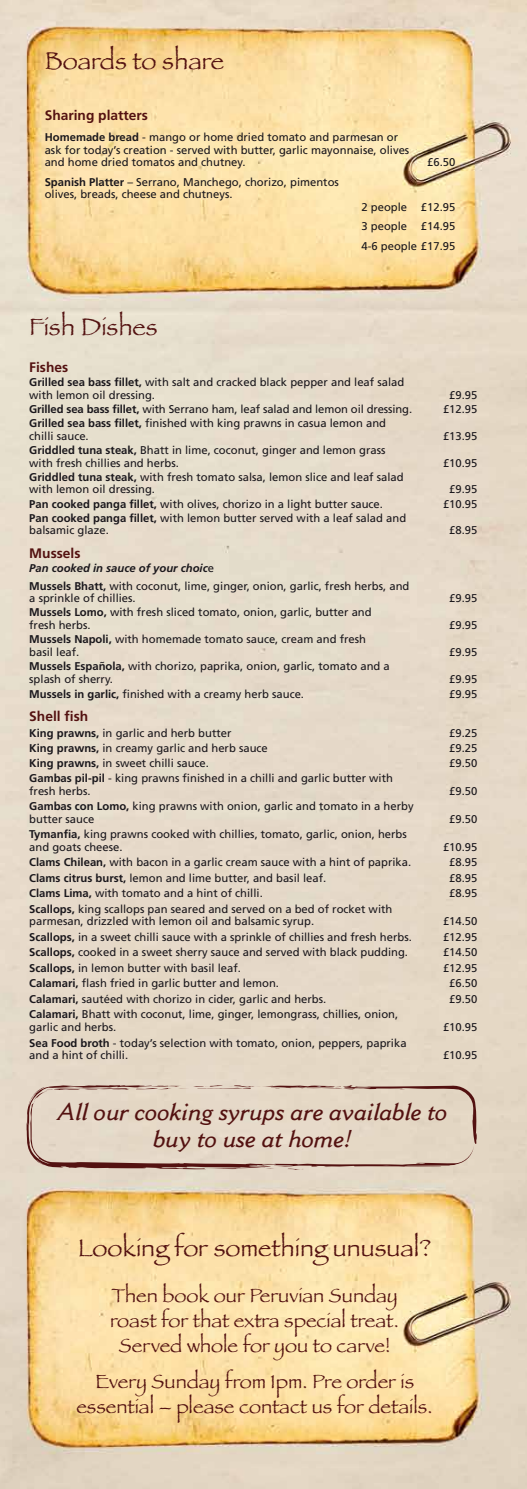
<style>
.page{position:relative;width:527px;height:1489px;background:#fff}
.page>*{position:absolute;margin:0;border:0;box-sizing:border-box;transform-origin:0 0}
.t1{font:25px "Papyrus";color:#531110}
.t2{font:italic 600 23.75px/27.5px "Cantoria";color:#531110;text-align:center}
.t3{font:20px/25px "Papyrus";color:#531110;text-align:center}
.t4{font:700 13.75px "Frutiger";color:#531110}
.t5{font:11.25px/12.5px "Frutiger";color:#1a171c}
.s1{font-weight:700}
.s2{font-weight:700;font-style:italic}
</style>
<div class="page">
<img style="left:0;top:0;width:526px;height:1488px">
<svg style="left:26px;top:1084px;width:450px;height:86px;background:#dcccbb"></svg>
<h1 class="t1" style="left:45px;top:46px;width:181px">Boards to share</h1>
<p class="t4" style="left:45px;top:107px;width:105px">Sharing platters</p>
<p class="t5" style="left:45px;top:131px;width:366px"><span class="s1">Homemade bread</span> - mango or home dried tomato and parmesan or ask for today’s creation - served with butter, garlic mayonnaise, olives and home dried tomatos and chutney.</p>
<p class="t5" style="left:426px;top:156px;width:30px">£6.50</p>
<p class="t5" style="left:45px;top:175px;width:295px"><span class="s1">Spanish Platter</span> – Serrano, Manchego, chorizo, pimentos olives, breads, cheese and chutneys.</p>
<p class="t5" style="left:361px;top:197px;width:95px;line-height:19.6px;text-align:justify">2 people £12.95<br>3 people £14.95<br>4-6 people £17.95</p>
<h1 class="t1" style="left:29px;top:311px;width:130px">Fish Dishes</h1>
<p class="t4" style="left:29px;top:359px;width:40px">Fishes</p>
<p class="t5" style="left:29px;top:376px;width:376px"><span class="s1">Grilled sea bass fillet,</span> with salt and cracked black pepper and leaf salad with lemon oil dressing.</p>
<p class="t5" style="left:449px;top:388px;width:30px">£9.95</p>
<p class="t5" style="left:29px;top:402px;width:384px"><span class="s1">Grilled sea bass fillet,</span> with Serrano ham, leaf salad and lemon oil dressing.</p>
<p class="t5" style="left:442px;top:402px;width:36px">£12.95</p>
<p class="t5" style="left:29px;top:417px;width:358px"><span class="s1">Grilled sea bass fillet,</span> finished with king prawns in casua lemon and chilli sauce.</p>
<p class="t5" style="left:442px;top:429px;width:36px">£13.95</p>
<p class="t5" style="left:29px;top:444px;width:357px"><span class="s1">Griddled tuna steak,</span> Bhatt in lime, coconut, ginger and lemon grass with fresh chillies and herbs.</p>
<p class="t5" style="left:29px;top:470px;width:375px"><span class="s1">Griddled tuna steak,</span> with fresh tomato salsa, lemon slice and leaf salad with lemon oil dressing.</p>
<p class="t5" style="left:442px;top:456px;width:36px">£10.95</p>
<p class="t5" style="left:449px;top:483px;width:30px">£9.95</p>
<p class="t5" style="left:29px;top:497px;width:355px"><span class="s1">Pan cooked panga fillet,</span> with olives, chorizo in a light butter sauce.</p>
<p class="t5" style="left:442px;top:497px;width:36px">£10.95</p>
<p class="t5" style="left:29px;top:511px;width:378px"><span class="s1">Pan cooked panga fillet,</span> with lemon butter served with a leaf salad and balsamic glaze.</p>
<p class="t5" style="left:449px;top:524px;width:30px">£8.95</p>
<p class="t4" style="left:29px;top:544px;width:53px">Mussels</p>
<p class="t5" style="left:29px;top:559px;width:381px;line-height:17.9px"><span class="s2">Pan cooked in sauce of your choic</span>e<br><span class="s1">Mussels Bhatt,</span> with coconut, lime, ginger, onion, garlic, fresh herbs, and</p>
<p class="t5" style="left:29px;top:592px;width:108px">a sprinkle of chillies.</p>
<p class="t5" style="left:449px;top:592px;width:30px">£9.95</p>
<p class="t5" style="left:29px;top:606px;width:343px"><span class="s1">Mussels Lomo,</span> with fresh sliced tomato, onion, garlic, butter and fresh herbs.</p>
<p class="t5" style="left:449px;top:618px;width:30px">£9.95</p>
<p class="t5" style="left:29px;top:633px;width:338px"><span class="s1">Mussels Napoli,</span> with homemade tomato sauce, cream and fresh basil leaf.</p>
<p class="t5" style="left:29px;top:659px;width:362px"><span class="s1">Mussels Española,</span> with chorizo, paprika, onion, garlic, tomato and a splash of sherry.</p>
<p class="t5" style="left:449px;top:645px;width:30px">£9.95</p>
<p class="t5" style="left:449px;top:672px;width:30px">£9.95</p>
<p class="t5" style="left:29px;top:687px;width:276px"><span class="s1">Mussels in garlic,</span> finished with a creamy herb sauce.</p>
<p class="t5" style="left:449px;top:687px;width:30px">£9.95</p>
<p class="t4" style="left:29px;top:708px;width:60px">Shell fish</p>
<p class="t5" style="left:29px;top:726px;width:203px"><span class="s1">King prawns,</span> in garlic and herb butter</p>
<p class="t5" style="left:449px;top:726px;width:30px">£9.25</p>
<p class="t5" style="left:29px;top:742px;width:240px"><span class="s1">King prawns,</span> in creamy garlic and herb sauce</p>
<p class="t5" style="left:449px;top:742px;width:30px">£9.25</p>
<p class="t5" style="left:29px;top:756px;width:181px"><span class="s1">King prawns,</span> in sweet chilli sauce.</p>
<p class="t5" style="left:449px;top:756px;width:30px">£9.50</p>
<p class="t5" style="left:29px;top:771px;width:365px"><span class="s1">Gambas pil-pil</span> - king prawns finished in a chilli and garlic butter with fresh herbs.</p>
<p class="t5" style="left:449px;top:784px;width:30px">£9.50</p>
<p class="t5" style="left:29px;top:799px;width:385px"><span class="s1">Gambas con Lomo,</span> king prawns with onion, garlic and tomato in a herby butter sauce</p>
<p class="t5" style="left:29px;top:827px;width:378px"><span class="s1">Tymanfia,</span> king prawns cooked with chillies, tomato, garlic, onion, herbs and goats cheese.</p>
<p class="t5" style="left:449px;top:812px;width:30px">£9.50</p>
<p class="t5" style="left:442px;top:840px;width:36px">£10.95</p>
<p class="t5" style="left:29px;top:855px;width:383px"><span class="s1">Clams Chilean,</span> with bacon in a garlic cream sauce with a hint of paprika.</p>
<p class="t5" style="left:449px;top:855px;width:30px">£8.95</p>
<p class="t5" style="left:29px;top:871px;width:298px"><span class="s1">Clams citrus burst,</span> lemon and lime butter, and basil leaf.</p>
<p class="t5" style="left:449px;top:871px;width:30px">£8.95</p>
<p class="t5" style="left:29px;top:886px;width:235px"><span class="s1">Clams Lima,</span> with tomato and a hint of chilli.</p>
<p class="t5" style="left:449px;top:886px;width:30px">£8.95</p>
<p class="t5" style="left:29px;top:902px;width:364px"><span class="s1">Scallops,</span> king scallops pan seared and served on a bed of rocket with parmesan, drizzled with lemon oil and balsamic syrup.</p>
<p class="t5" style="left:442px;top:915px;width:36px">£14.50</p>
<p class="t5" style="left:29px;top:930px;width:383px"><span class="s1">Scallops,</span> in a sweet chilli sauce with a sprinkle of chillies and fresh herbs.</p>
<p class="t5" style="left:442px;top:930px;width:36px">£12.95</p>
<p class="t5" style="left:29px;top:946px;width:380px"><span class="s1">Scallops,</span> cooked in a sweet sherry sauce and served with black pudding.</p>
<p class="t5" style="left:442px;top:946px;width:36px">£14.50</p>
<p class="t5" style="left:29px;top:961px;width:213px"><span class="s1">Scallops,</span> in lemon butter with basil leaf.</p>
<p class="t5" style="left:442px;top:961px;width:36px">£12.95</p>
<p class="t5" style="left:29px;top:977px;width:251px"><span class="s1">Calamari,</span> flash fried in garlic butter and lemon.</p>
<p class="t5" style="left:449px;top:977px;width:30px">£6.50</p>
<p class="t5" style="left:29px;top:992px;width:298px"><span class="s1">Calamari,</span> sautéed with chorizo in cider, garlic and herbs.</p>
<p class="t5" style="left:449px;top:992px;width:30px">£9.50</p>
<p class="t5" style="left:29px;top:1008px;width:370px"><span class="s1">Calamari,</span> Bhatt with coconut, lime, ginger, lemongrass, chillies, onion, garlic and herbs.</p>
<p class="t5" style="left:442px;top:1020px;width:36px">£10.95</p>
<p class="t5" style="left:29px;top:1036px;width:378px"><span class="s1">Sea Food broth</span> - today’s selection with tomato, onion, peppers, paprika and a hint of chilli.</p>
<p class="t5" style="left:442px;top:1048px;width:36px">£10.95</p>
<h2 class="t2" style="left:58px;top:1097px;width:391px">All our cooking syrups are available to buy to use at home!</h2>
<h1 class="t1" style="left:78px;top:1232px;width:355px">Looking for something unusual?</h1>
<h3 class="t3" style="left:110px;top:1282px;width:290px">Then book our Peruvian Sunday roast for that extra special treat.<br>Served whole for you to carve!</h3>
<h3 class="t3" style="left:76px;top:1368px;width:357px">Every Sunday from 1pm. Pre order is essential – please contact us for details.</h3>
</div>
